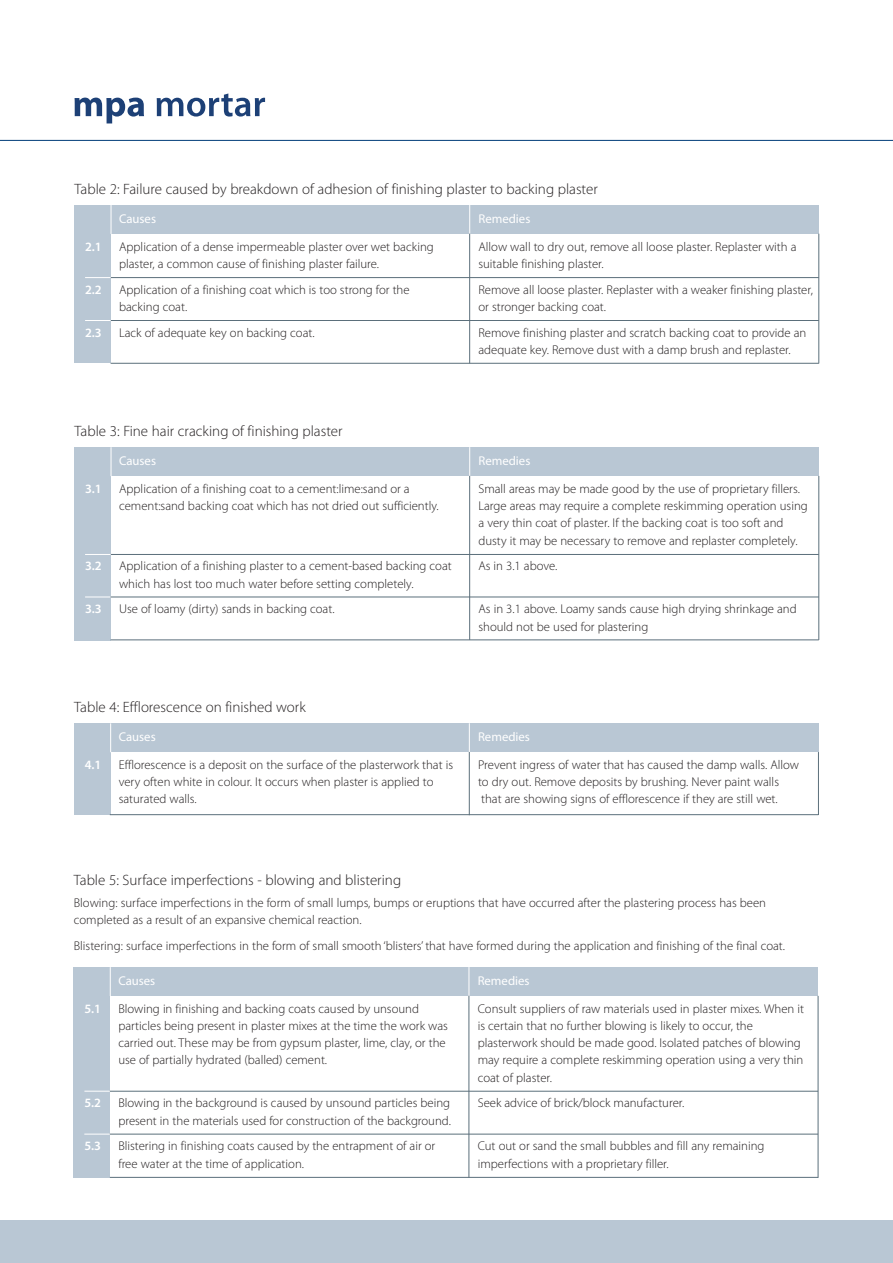
<style>
.page{position:relative;width:893px;height:1263px;background:#fff}
.page>*{position:absolute;margin:0;border:0;box-sizing:border-box;transform-origin:0 0}
.t1{font:300 15px "Myriad Pro";color:#231f20}
.t2{font:300 12.75px/17.2px "Myriad Pro";color:#231f20}
.t3{font:12.75px "Myriad Pro";color:#fff}
.t4{font:600 12.75px "Myriad Pro";color:#fff}
</style>
<div class="page">
<div style="left:0;top:1220px;width:893px;height:43px;background:#b9c7d4"></div>
<hr style="left:0;top:140px;width:893px;height:1px;background:#003d79">
<div style="left:75px;top:205px;width:744px;height:29px;background:#b9c7d4"></div>
<svg style="left:469px;top:205px;width:1px;height:28px"></svg>
<hr style="left:469px;top:234px;width:1px;height:129px;background:#5b6f7b">
<div style="left:75px;top:228px;width:36px;height:135px;background:#b9c7d4"></div>
<svg style="left:111px;top:205px;width:1px;height:29px"></svg>
<hr style="left:111px;top:363px;width:708px;height:1px;background:#5b6f7b">
<hr style="left:818px;top:234px;width:1px;height:129px;background:#5b6f7b">
<hr style="left:110px;top:277px;width:709px;height:1px;background:#5b6f7b">
<svg style="left:85px;top:277px;width:26px;height:1px"></svg>
<hr style="left:110px;top:320px;width:709px;height:1px;background:#5b6f7b">
<svg style="left:85px;top:320px;width:26px;height:1px"></svg>
<div style="left:75px;top:447px;width:744px;height:29px;background:#b9c7d4"></div>
<svg style="left:469px;top:447px;width:1px;height:29px"></svg>
<hr style="left:469px;top:476px;width:1px;height:164px;background:#5b6f7b">
<div style="left:75px;top:470px;width:36px;height:170px;background:#b9c7d4"></div>
<svg style="left:111px;top:447px;width:1px;height:29px"></svg>
<hr style="left:111px;top:640px;width:708px;height:1px;background:#5b6f7b">
<hr style="left:818px;top:476px;width:1px;height:164px;background:#5b6f7b">
<hr style="left:110px;top:554px;width:709px;height:1px;background:#5b6f7b">
<svg style="left:85px;top:554px;width:26px;height:1px"></svg>
<hr style="left:110px;top:597px;width:709px;height:1px;background:#5b6f7b">
<svg style="left:85px;top:597px;width:26px;height:1px"></svg>
<div style="left:74px;top:723px;width:744px;height:29px;background:#b9c7d4"></div>
<svg style="left:469px;top:723px;width:1px;height:29px"></svg>
<hr style="left:469px;top:752px;width:1px;height:63px;background:#5b6f7b">
<div style="left:74px;top:746px;width:36px;height:69px;background:#b9c7d4"></div>
<svg style="left:110px;top:723px;width:1px;height:29px"></svg>
<hr style="left:818px;top:752px;width:1px;height:63px;background:#5b6f7b">
<hr style="left:110px;top:814px;width:708px;height:1px;background:#5b6f7b">
<div style="left:74px;top:967px;width:744px;height:29px;background:#b9c7d4"></div>
<svg style="left:469px;top:967px;width:1px;height:29px"></svg>
<hr style="left:468px;top:996px;width:1px;height:182px;background:#5b6f7b">
<div style="left:74px;top:990px;width:36px;height:188px;background:#b9c7d4"></div>
<svg style="left:110px;top:967px;width:1px;height:29px"></svg>
<hr style="left:110px;top:1177px;width:708px;height:1px;background:#5b6f7b">
<hr style="left:818px;top:996px;width:1px;height:182px;background:#5b6f7b">
<hr style="left:109px;top:1091px;width:709px;height:1px;background:#5b6f7b">
<svg style="left:84px;top:1091px;width:26px;height:1px"></svg>
<hr style="left:109px;top:1134px;width:709px;height:1px;background:#5b6f7b">
<svg style="left:84px;top:1134px;width:26px;height:1px"></svg>
<svg style="left:75px;top:98px;width:69px;height:25px"></svg>
<svg style="left:157px;top:93px;width:108px;height:24px"></svg>
<p class="t1" style="left:75px;top:183px;width:525px">Table 2: Failure caused by breakdown of adhesion of finishing plaster to backing plaster</p>
<p class="t3" style="left:119px;top:214px;width:38px">Causes</p>
<p class="t3" style="left:478px;top:214px;width:53px">Remedies</p>
<p class="t4" style="left:85px;top:241px;width:18px">2.1</p>
<p class="t2" style="left:119px;top:239px;width:316px">Application of a dense impermeable plaster over wet backing</p>
<p class="t2" style="left:478px;top:239px;width:320px">Allow wall to dry out, remove all loose plaster. Replaster with a</p>
<p class="t2" style="left:119px;top:256px;width:262px">plaster, a common cause of finishing plaster failure.</p>
<p class="t2" style="left:478px;top:256px;width:127px">suitable finishing plaster.</p>
<p class="t4" style="left:85px;top:284px;width:18px">2.2</p>
<p class="t2" style="left:119px;top:282px;width:292px">Application of a finishing coat which is too strong for the</p>
<p class="t2" style="left:478px;top:282px;width:336px">Remove all loose plaster. Replaster with a weaker finishing plaster,</p>
<p class="t2" style="left:119px;top:299px;width:70px">backing coat.</p>
<p class="t2" style="left:478px;top:299px;width:129px">or stronger backing coat.</p>
<p class="t4" style="left:85px;top:327px;width:18px">2.3</p>
<p class="t2" style="left:119px;top:325px;width:197px">Lack of adequate key on backing coat.</p>
<p class="t2" style="left:478px;top:325px;width:329px">Remove finishing plaster and scratch backing coat to provide an adequate key. Remove dust with a damp brush and replaster.</p>
<p class="t1" style="left:75px;top:426px;width:269px">Table 3: Fine hair cracking of finishing plaster</p>
<p class="t3" style="left:119px;top:456px;width:38px">Causes</p>
<p class="t3" style="left:478px;top:456px;width:53px">Remedies</p>
<p class="t4" style="left:85px;top:484px;width:18px">3.1</p>
<p class="t2" style="left:119px;top:481px;width:292px">Application of a finishing coat to a cement:lime:sand or a</p>
<p class="t2" style="left:478px;top:481px;width:323px">Small areas may be made good by the use of proprietary fillers.</p>
<p class="t2" style="left:119px;top:498px;width:321px">cement:sand backing coat which has not dried out sufficiently.</p>
<p class="t2" style="left:478px;top:498px;width:331px">Large areas may require a complete reskimming operation using a very thin coat of plaster. If the backing coat is too soft and dusty it may be necessary to remove and replaster completely.</p>
<p class="t4" style="left:85px;top:561px;width:18px">3.2</p>
<p class="t2" style="left:119px;top:558px;width:334px">Application of a finishing plaster to a cement-based backing coat</p>
<p class="t2" style="left:478px;top:558px;width:80px">As in 3.1 above.</p>
<p class="t2" style="left:119px;top:575px;width:296px">which has lost too much water before setting completely.</p>
<p class="t4" style="left:85px;top:604px;width:18px">3.3</p>
<p class="t2" style="left:119px;top:601px;width:217px">Use of loamy (dirty) sands in backing coat.</p>
<p class="t2" style="left:478px;top:601px;width:320px">As in 3.1 above. Loamy sands cause high drying shrinkage and should not be used for plastering</p>
<p class="t1" style="left:74px;top:702px;width:233px">Table 4: Efflorescence on finished work</p>
<p class="t3" style="left:119px;top:732px;width:38px">Causes</p>
<p class="t3" style="left:478px;top:732px;width:53px">Remedies</p>
<p class="t4" style="left:85px;top:760px;width:18px">4.1</p>
<p class="t2" style="left:119px;top:757px;width:336px">Efflorescence is a deposit on the surface of the plasterwork that is</p>
<p class="t2" style="left:478px;top:757px;width:322px">Prevent ingress of water that has caused the damp walls. Allow</p>
<p class="t2" style="left:119px;top:774px;width:316px">very often white in colour. It occurs when plaster is applied to</p>
<p class="t2" style="left:478px;top:774px;width:302px">to dry out. Remove deposits by brushing. Never paint walls</p>
<p class="t2" style="left:119px;top:791px;width:80px">saturated walls.</p>
<p class="t2" style="left:481px;top:791px;width:298px">that are showing signs of efflorescence if they are still wet.</p>
<p class="t1" style="left:74px;top:874px;width:329px">Table 5: Surface imperfections - blowing and blistering</p>
<p class="t2" style="left:74px;top:895px;width:694px">Blowing: surface imperfections in the form of small lumps, bumps or eruptions that have occurred after the plastering process has been completed as a result of an expansive chemical reaction.</p>
<p class="t2" style="left:74px;top:938px;width:713px">Blistering: surface imperfections in the form of small smooth ‘blisters’ that have formed during the application and finishing of the final coat.</p>
<p class="t3" style="left:118px;top:976px;width:38px">Causes</p>
<p class="t3" style="left:478px;top:976px;width:53px">Remedies</p>
<p class="t4" style="left:84px;top:1004px;width:18px">5.1</p>
<p class="t2" style="left:118px;top:1001px;width:302px">Blowing in finishing and backing coats caused by unsound</p>
<p class="t2" style="left:478px;top:1001px;width:328px">Consult suppliers of raw materials used in plaster mixes. When it</p>
<p class="t2" style="left:118px;top:1018px;width:331px">particles being present in plaster mixes at the time the work was</p>
<p class="t2" style="left:478px;top:1018px;width:277px">is certain that no further blowing is likely to occur, the</p>
<p class="t2" style="left:118px;top:1035px;width:329px">carried out. These may be from gypsum plaster, lime, clay, or the</p>
<p class="t2" style="left:478px;top:1035px;width:325px">plasterwork should be made good. Isolated patches of blowing</p>
<p class="t2" style="left:118px;top:1052px;width:210px">use of partially hydrated (balled) cement.</p>
<p class="t2" style="left:478px;top:1052px;width:327px">may require a complete reskimming operation using a very thin coat of plaster.</p>
<p class="t4" style="left:84px;top:1098px;width:18px">5.2</p>
<p class="t2" style="left:118px;top:1095px;width:333px">Blowing in the background is caused by unsound particles being</p>
<p class="t2" style="left:478px;top:1095px;width:208px">Seek advice of brick/block manufacturer.</p>
<p class="t2" style="left:118px;top:1113px;width:334px">present in the materials used for construction of the background.</p>
<p class="t4" style="left:84px;top:1141px;width:18px">5.3</p>
<p class="t2" style="left:118px;top:1138px;width:318px">Blistering in finishing coats caused by the entrapment of air or</p>
<p class="t2" style="left:478px;top:1138px;width:288px">Cut out or sand the small bubbles and fill any remaining</p>
<p class="t2" style="left:118px;top:1156px;width:187px">free water at the time of application.</p>
<p class="t2" style="left:478px;top:1156px;width:192px">imperfections with a proprietary filler.</p>
</div>
